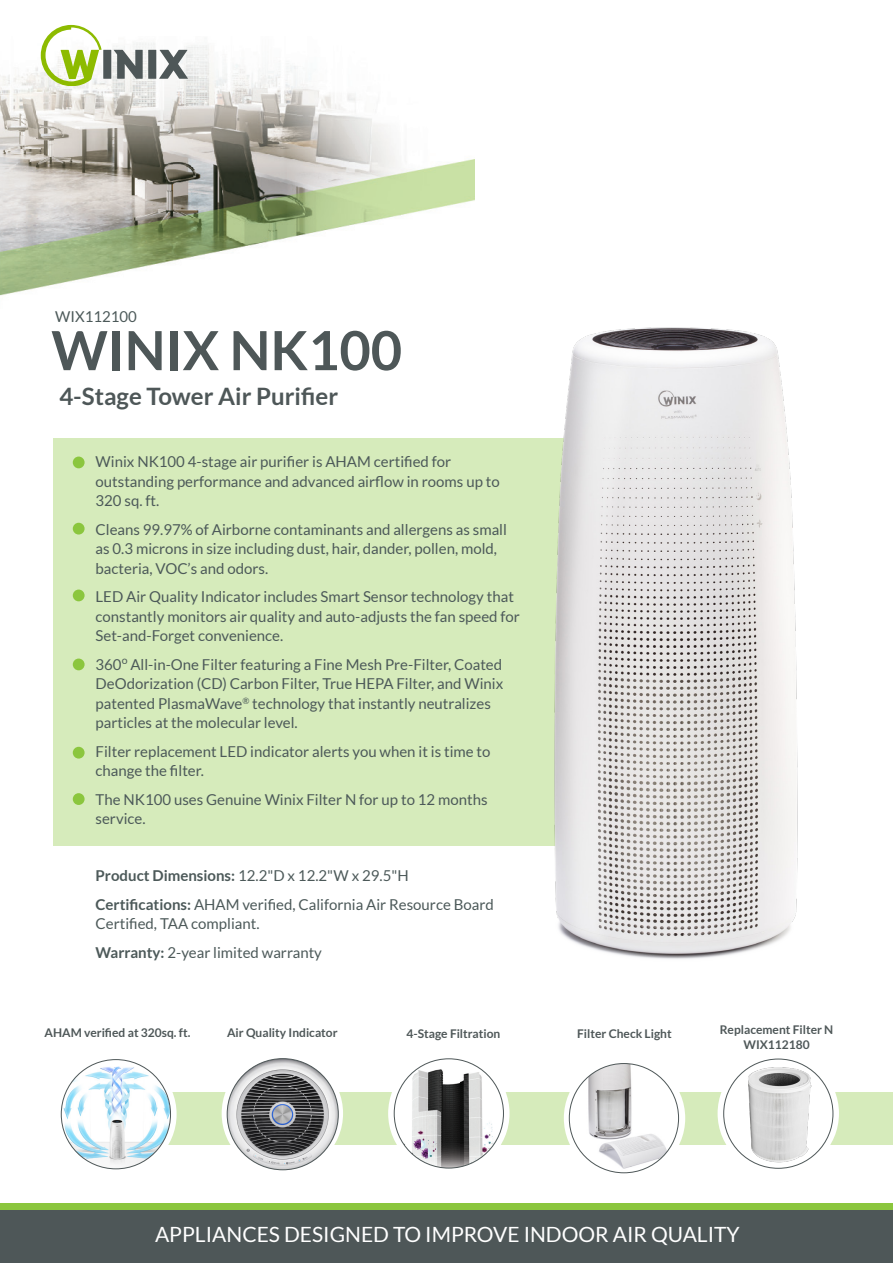
<style>
.page{position:relative;width:893px;height:1263px;background:#fff}
.page>*{position:absolute;margin:0;border:0;box-sizing:border-box;transform-origin:0 0}
.t1{font:700 54px "Lato";color:#4e5758}
.t2{font:700 24px "Lato";color:#4e5758}
.t3{font:21px "Lato";color:#fff}
.t4{font:15px/19.5px "Lato";color:#4c5959}
.t5{font:700 12px/15px "Lato";color:#4e5758;text-align:center}
.s1{font-weight:700}
</style>
<div class="page">
<div style="left:53px;top:438px;width:722px;height:408px;background:#d6ebbb"></div>
<img style="left:0;top:43px;width:474px;height:253px">
<div style="left:100px;top:1092px;width:793px;height:52px;background:#d6ebbb"></div>
<div style="left:73px;top:589px;width:12px;height:12px;background:#8bc63e;border-radius:50%"></div>
<div style="left:73px;top:523px;width:12px;height:11px;background:#8bc63e;border-radius:50%"></div>
<div style="left:73px;top:457px;width:12px;height:11px;background:#8bc63e;border-radius:50%"></div>
<div style="left:73px;top:658px;width:12px;height:12px;background:#8bc63e;border-radius:50%"></div>
<div style="left:0;top:1204px;width:893px;height:59px;background:#8bc63e"></div>
<div style="left:0;top:1210px;width:893px;height:53px;background:#4e5758"></div>
<div style="left:73px;top:747px;width:12px;height:11px;background:#8bc63e;border-radius:50%"></div>
<div style="left:73px;top:793px;width:12px;height:12px;background:#8bc63e;border-radius:50%"></div>
<div style="left:388px;top:1053px;width:122px;height:121px;background:#fff;border-radius:50%"></div>
<svg style="left:222px;top:1053px;width:121px;height:121px"></svg>
<div style="left:55px;top:1053px;width:122px;height:122px;background:#fff;border-radius:50%"></div>
<div style="left:564px;top:1057px;width:121px;height:122px;background:#fff;border-radius:50%"></div>
<img style="left:394px;top:1069px;width:66px;height:63px">
<img style="left:460px;top:1072px;width:33px;height:95px">
<img style="left:493px;top:1088px;width:8px;height:58px">
<img style="left:397px;top:1132px;width:63px;height:36px">
<img style="left:569px;top:1063px;width:110px;height:110px;border-radius:55px">
<img style="left:227px;top:1059px;width:111px;height:111px;border-radius:56px">
<img style="left:61px;top:1059px;width:110px;height:110px;border-radius:55px">
<img style="left:554px;top:327px;width:244px;height:632px">
<svg style="left:718px;top:1053px;width:121px;height:121px"></svg>
<img style="left:729px;top:1066px;width:96px;height:96px">
<svg style="left:159px;top:50px;width:29px;height:29px"></svg>
<div style="left:148px;top:50px;width:8px;height:29px;background:#4e5758"></div>
<svg style="left:114px;top:50px;width:29px;height:29px"></svg>
<div style="left:103px;top:50px;width:8px;height:29px;background:#4e5758"></div>
<svg style="left:41px;top:25px;width:61px;height:61px"></svg>
<p class="t4" style="left:55px;top:306px;width:83px">WIX112100</p>
<p class="t1" style="left:51px;top:320px;width:352px">WINIX NK100</p>
<p class="t2" style="left:59px;top:383px;width:280px">4-Stage Tower Air Purifier</p>
<p class="t4" style="left:96px;top:452px;width:406px">Winix NK100 4-stage air purifier is AHAM certified for outstanding performance and advanced airflow in rooms up to<br>320 sq. ft.</p>
<p class="t4" style="left:96px;top:519px;width:413px">Cleans 99.97% of Airborne contaminants and allergens as small as 0.3 microns in size including dust, hair, dander, pollen, mold, bacteria, VOC’s and odors.</p>
<p class="t4" style="left:96px;top:587px;width:426px">LED Air Quality Indicator includes Smart Sensor technology that constantly monitors air quality and auto-adjusts the fan speed for<br>Set-and-Forget convenience.</p>
<p class="t4" style="left:96px;top:654px;width:409px">360<sup>o</sup> All-in-One Filter featuring a Fine Mesh Pre-Filter, Coated DeOdorization (CD) Carbon Filter, True HEPA Filter, and Winix patented PlasmaWave<sup>®</sup> technology that instantly neutralizes particles at the molecular level.</p>
<p class="t4" style="left:96px;top:741px;width:396px">Filter replacement LED indicator alerts you when it is time to change the filter.</p>
<p class="t4" style="left:96px;top:789px;width:394px">The NK100 uses Genuine Winix Filter N for up to 12 months service.</p>
<p class="t4" style="left:96px;top:866px;width:315px"><span class="s1">Product Dimensions:</span> 12.2"D x 12.2"W x 29.5"H</p>
<p class="t4" style="left:96px;top:894px;width:400px"><span class="s1">Certifications:</span> AHAM verified, California Air Resource Board<br>Certified, TAA compliant.</p>
<p class="t4" style="left:96px;top:942px;width:228px"><span class="s1">Warranty:</span> 2-year limited warranty</p>
<p class="t5" style="left:45px;top:1025px;width:147px">AHAM verified at 320sq. ft.</p>
<p class="t5" style="left:227px;top:1025px;width:112px">Air Quality Indicator</p>
<p class="t5" style="left:406px;top:1025px;width:95px">4-Stage Filtration</p>
<p class="t5" style="left:577px;top:1025px;width:96px">Filter Check Light</p>
<p class="t5" style="left:720px;top:1022px;width:115px">Replacement Filter N<br>WIX112180</p>
<p class="t3" style="left:155px;top:1223px;width:586px">APPLIANCES DESIGNED TO IMPROVE INDOOR AIR QUALITY</p>
</div>
